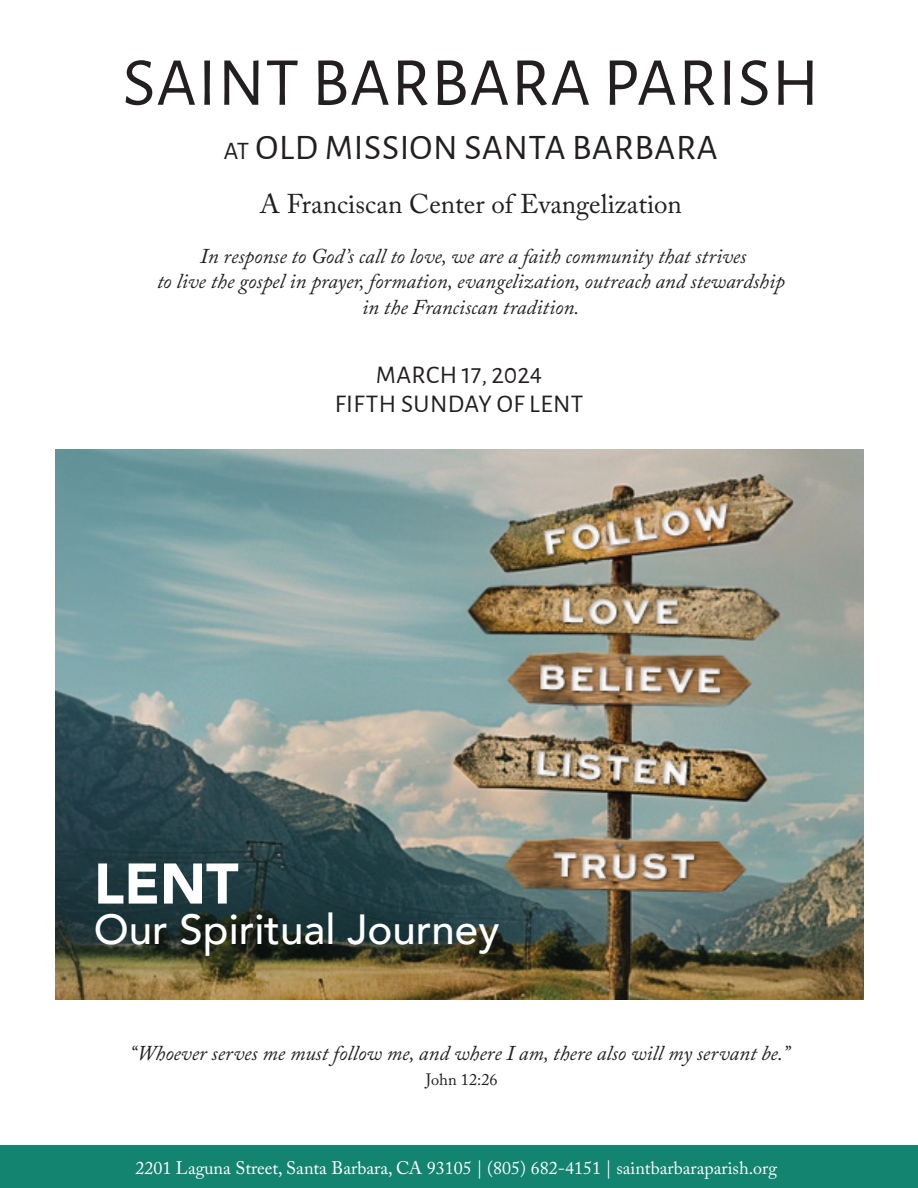
<style>
.page{position:relative;width:918px;height:1188px;background:#fff}
.page>*{position:absolute;margin:0;border:0;box-sizing:border-box;transform-origin:0 0}
.t1{font:69px "Alegreya Sans SC";letter-spacing:.02em;color:#231f20}
.t2{font:900 56.7px "Avenir";color:#fff}
.t3{font:500 42.15px "Avenir";color:#fff}
.t4{font:36px "Alegreya Sans SC";letter-spacing:.02em;color:#231f20}
.t5{font:27px "Adobe Caslon Pro";color:#231f20}
.t6{font:25.5px/28.5px "Alegreya Sans SC";letter-spacing:.02em;color:#231f20;text-align:center}
.t7{font:italic 21px/25.2px "Adobe Caslon Pro";color:#231f20;text-align:center}
.t8{font:18px "Adobe Caslon Pro";color:#fff}
.t9{font:16.35px "Adobe Caslon Pro";color:#231f20}
.s1{font-size:25.2px}
.s2{color:#fbfdfe}
</style>
<div class="page">
<div style="left:0;top:1146px;width:918px;height:42px;background:#13846f"></div>
<img style="left:55px;top:449px;width:809px;height:551px">
<h1 class="t1" style="left:123px;top:35px;width:698px">SAINT BARBARA PARISH</h1>
<h3 class="t4" style="left:224px;top:122px;width:495px"><span class="s1">at</span> OLD MISSION SANTA BARBARA</h3>
<p class="t5" style="left:260px;top:188px;width:424px">A Franciscan Center of Evangelization</p>
<p class="t7" style="left:157px;top:243px;width:629px">In response to God’s call to love, we are a faith community that strives<br>to live the gospel in prayer, formation, evangelization, outreach and stewardship in the Franciscan tradition.</p>
<p class="t6" style="left:335px;top:359px;width:250px">MARCH 17, 2024<br>FIFTH SUNDAY OF LENT</p>
<h2 class="t2" style="left:94px;top:835px;width:146px">LENT</h2>
<h3 class="t3" style="left:94px;top:893px;width:407px">Our Spiritual Journey</h3>
<p class="t7" style="left:130px;top:1040px;width:662px">“Whoever serves me must follow me, and where I am, there also will my servant be.”</p>
<p class="t9" style="left:426px;top:1070px;width:73px">John 12:26</p>
<p class="t8" style="left:135px;top:1157px;width:643px">2201 Laguna Street, Santa Barbara, CA 93105 | (805) 682-4151 | <span class="s2">saintbarbaraparish.org</span></p>
</div>
